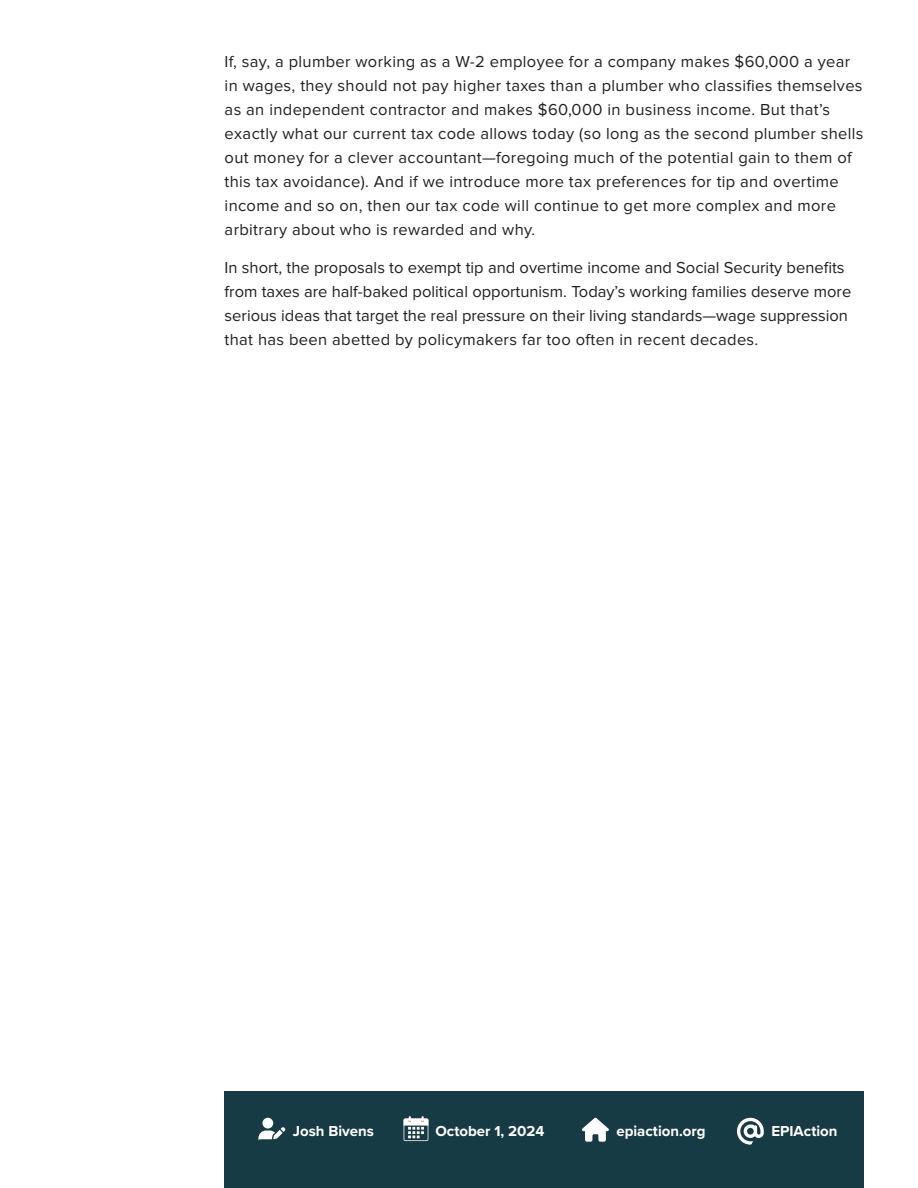
<style>
.page{position:relative;width:918px;height:1188px;background:#fff}
.page>*{position:absolute;margin:0;border:0;box-sizing:border-box;transform-origin:0 0}
.t1{font:16.5px/24px "Proxima Nova";letter-spacing:.02em;color:#231f20}
.t2{font:16.5px/24px "Proxima Nova";color:#231f20}
.t3{font:700 15px "Proxima Nova";color:#fff}
</style>
<div class="page">
<div style="left:225px;top:1091px;width:639px;height:97px;background:#173b45"></div>
<svg style="left:258px;top:1118px;width:27px;height:22px"></svg>
<svg style="left:582px;top:1118px;width:27px;height:24px"></svg>
<svg style="left:737px;top:1118px;width:27px;height:27px"></svg>
<svg style="left:404px;top:1116px;width:24px;height:25px"></svg>
<p class="t1" style="left:225px;top:50px;width:640px">If, say, a plumber working as a W-2 employee for a company makes $60,000 a year in wages, they should not pay higher taxes than a plumber who classifies themselves as an independent contractor and makes $60,000 in business income. But that’s exactly what our current tax code allows today (so long as the second plumber shells out money for a clever accountant—foregoing much of the potential gain to them of this tax avoidance). And if we introduce more tax preferences for tip and overtime income and so on, then our tax code will continue to get more complex and more arbitrary about who is rewarded and why.</p>
<p class="t2" style="left:225px;top:255px;width:628px">In short, the proposals to exempt tip and overtime income and Social Security benefits from taxes are half-baked political opportunism. Today’s working families deserve more serious ideas that target the real pressure on their living standards—wage suppression that has been abetted by policymakers far too often in recent decades.</p>
<p class="t3" style="left:293px;top:1119px;width:83px">Josh Bivens</p>
<p class="t3" style="left:435px;top:1119px;width:111px">October 1, 2024</p>
<p class="t3" style="left:616px;top:1119px;width:91px">epiaction.org</p>
<p class="t3" style="left:771px;top:1119px;width:68px">EPIAction</p>
</div>
